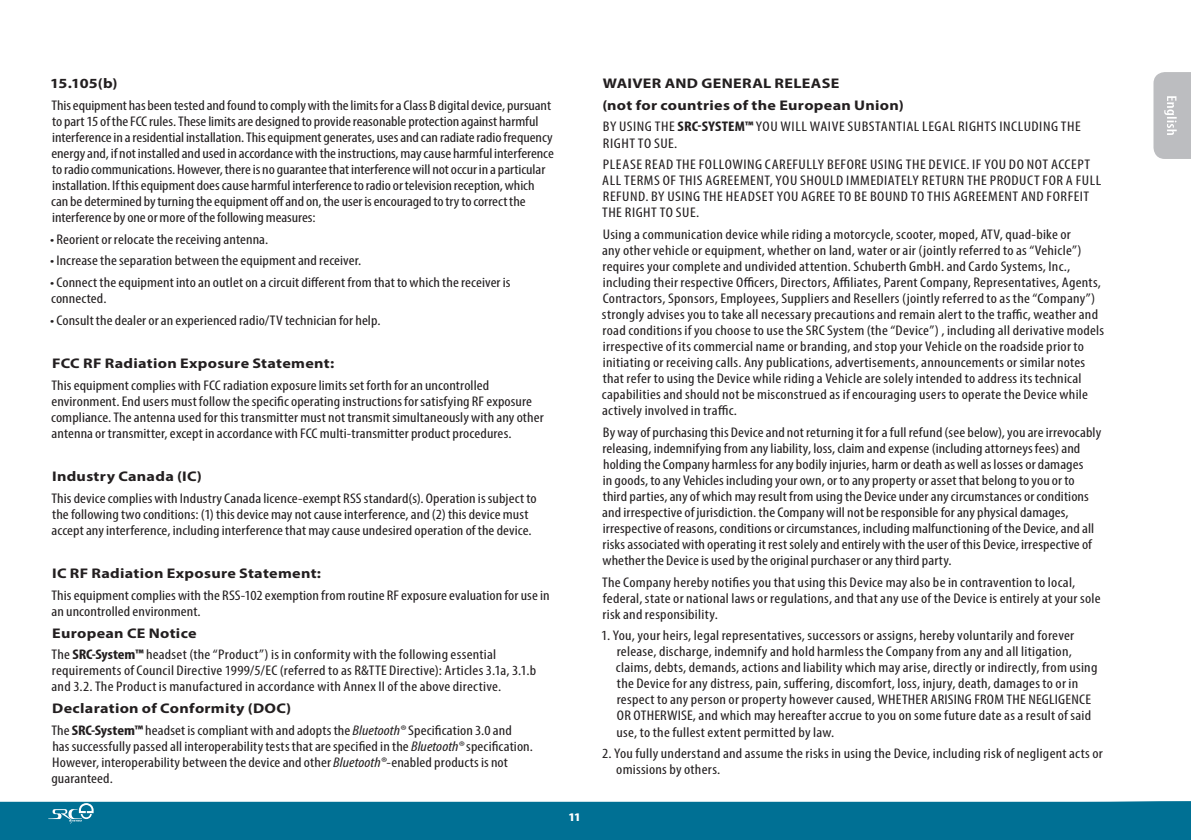
<style>
.page{position:relative;width:1191px;height:840px;background:#fff}
.page>*{position:absolute;margin:0;border:0;box-sizing:border-box;transform-origin:0 0}
.Legal_Boilerplate{font:condensed 14px/16px "Myriad Pro";letter-spacing:.01em;color:#231f20;scale:1.15 1}
.Legal_Boilerplate-2{font:condensed 14px/16px "Myriad Pro";letter-spacing:.035em;color:#231f20;scale:1.15 1}
.Legal_Boilerplate-3{font:700 14px "Myriad Pro";letter-spacing:.02em;color:#231f20;scale:1.15 1}
.Legal_Boilerplate-4{font:condensed 14px/16px "Myriad Pro";letter-spacing:.03em;color:#231f20;scale:1.15 1}
.t1{font:900 condensed 11.6px "Myriad Pro";color:#fff;scale:1.15 1}
.s1{font-weight:700}
.s2{font-style:italic}
</style>
<div class="page">
<svg style="left:1153px;top:72px;width:38px;height:87px;background:#c1c2c4"></svg>
<div style="left:0;top:801px;width:1191px;height:38px;background:#007094"></div>
<svg style="left:48px;top:802px;width:46px;height:21px"></svg>
<p class="Legal_Boilerplate-3" style="left:50px;top:74px;width:60px">15.105(b)</p>
<p class="Legal_Boilerplate" style="left:51px;top:97px;width:439px">This equipment has been tested and found to comply with the limits for a Class B digital device, pursuant to part 15 of the FCC rules. These limits are designed to provide reasonable protection against harmful interference in a residential installation. This equipment generates, uses and can radiate radio frequency energy and, if not installed and used in accordance with the instructions, may cause harmful interference to radio communications. However, there is no guarantee that interference will not occur in a particular installation. If this equipment does cause harmful interference to radio or television reception, which can be determined by turning the equipment off and on, the user is encouraged to try to correct the interference by one or more of the following measures:</p>
<p class="Legal_Boilerplate" style="left:50px;top:231px;width:191px">• Reorient or relocate the receiving antenna.</p>
<p class="Legal_Boilerplate" style="left:50px;top:252px;width:272px">• Increase the separation between the equipment and receiver.</p>
<p class="Legal_Boilerplate" style="left:50px;top:274px;width:402px">• Connect the equipment into an outlet on a circuit different from that to which the receiver is connected.</p>
<p class="Legal_Boilerplate" style="left:50px;top:312px;width:289px">• Consult the dealer or an experienced radio/TV technician for help.</p>
<p class="Legal_Boilerplate-3" style="left:52px;top:354px;width:247px">FCC RF Radiation Exposure Statement:</p>
<p class="Legal_Boilerplate" style="left:51px;top:377px;width:430px">This equipment complies with FCC radiation exposure limits set forth for an uncontrolled environment. End users must follow the specific operating instructions for satisfying RF exposure compliance. The antenna used for this transmitter must not transmit simultaneously with any other antenna or transmitter, except in accordance with FCC multi-transmitter product procedures.</p>
<p class="Legal_Boilerplate-3" style="left:52px;top:467px;width:132px">Industry Canada (IC)</p>
<p class="Legal_Boilerplate" style="left:51px;top:490px;width:423px">This device complies with Industry Canada licence-exempt RSS standard(s). Operation is subject to the following two conditions: (1) this device may not cause interference, and (2) this device must accept any interference, including interference that may cause undesired operation of the device.</p>
<p class="Legal_Boilerplate-3" style="left:52px;top:564px;width:235px">IC RF Radiation Exposure Statement:</p>
<p class="Legal_Boilerplate" style="left:51px;top:587px;width:435px">This equipment complies with the RSS-102 exemption from routine RF exposure evaluation for use in an uncontrolled environment.</p>
<p class="Legal_Boilerplate-3" style="left:52px;top:623px;width:127px">European CE Notice</p>
<p class="Legal_Boilerplate" style="left:51px;top:646px;width:423px">The <span class="s1">SRC‑System™</span> headset (the “Product”) is in conformity with the following essential requirements of Council Directive 1999/5/EC (referred to as R&amp;TTE Directive): Articles 3.1a, 3.1.b and 3.2. The Product is manufactured in accordance with Annex II of the above directive.</p>
<p class="Legal_Boilerplate-3" style="left:52px;top:699px;width:209px">Declaration of Conformity (DOC)</p>
<p class="Legal_Boilerplate" style="left:51px;top:721px;width:420px">The <span class="s1">SRC‑System™</span> headset is compliant with and adopts the <span class="s2">Bluetooth®</span> Specification 3.0 and<br>has successfully passed all interoperability tests that are specified in the <span class="s2">Bluetooth®</span> specification.<br>However, interoperability between the device and other <span class="s2">Bluetooth®</span>-enabled products is not guaranteed.</p>
<p class="t1" style="left:569px;top:809px;width:12px">11</p>
<p class="Legal_Boilerplate-3" style="left:603px;top:74px;width:207px">WAIVER AND GENERAL RELEASE</p>
<p class="Legal_Boilerplate-3" style="left:602px;top:96px;width:263px">(not for countries of the European Union)</p>
<p class="Legal_Boilerplate-4" style="left:603px;top:119px;width:417px">BY USING THE <span class="s1">SRC‑SYSTEM™</span> YOU WILL WAIVE SUBSTANTIAL LEGAL RIGHTS INCLUDING THE<br>RIGHT TO SUE.</p>
<p class="Legal_Boilerplate-2" style="left:602px;top:156px;width:435px">PLEASE READ THE FOLLOWING CAREFULLY BEFORE USING THE DEVICE. IF YOU DO NOT ACCEPT ALL TERMS OF THIS AGREEMENT, YOU SHOULD IMMEDIATELY RETURN THE PRODUCT FOR A FULL REFUND. BY USING THE HEADSET YOU AGREE TO BE BOUND TO THIS AGREEMENT AND FORFEIT THE RIGHT TO SUE.</p>
<p class="Legal_Boilerplate" style="left:602px;top:226px;width:438px">Using a communication device while riding a motorcycle, scooter, moped, ATV, quad-bike or<br>any other vehicle or equipment, whether on land, water or air (jointly referred to as “Vehicle”) requires your complete and undivided attention. Schuberth GmbH. and Cardo Systems, Inc., including their respective Officers, Directors, Affiliates, Parent Company, Representatives, Agents, Contractors, Sponsors, Employees, Suppliers and Resellers (jointly referred to as the “Company”) strongly advises you to take all necessary precautions and remain alert to the traffic, weather and road conditions if you choose to use the SRC System (the “Device”) , including all derivative models irrespective of its commercial name or branding, and stop your Vehicle on the roadside prior to initiating or receiving calls. Any publications, advertisements, announcements or similar notes that refer to using the Device while riding a Vehicle are solely intended to address its technical capabilities and should not be misconstrued as if encouraging users to operate the Device while actively involved in traffic.</p>
<p class="Legal_Boilerplate" style="left:602px;top:424px;width:435px">By way of purchasing this Device and not returning it for a full refund (see below), you are irrevocably releasing, indemnifying from any liability, loss, claim and expense (including attorneys fees) and holding the Company harmless for any bodily injuries, harm or death as well as losses or damages<br>in goods, to any Vehicles including your own, or to any property or asset that belong to you or to third parties, any of which may result from using the Device under any circumstances or conditions and irrespective of jurisdiction. the Company will not be responsible for any physical damages, irrespective of reasons, conditions or circumstances, including malfunctioning of the Device, and all risks associated with operating it rest solely and entirely with the user of this Device, irrespective of whether the Device is used by the original purchaser or any third party.</p>
<p class="Legal_Boilerplate" style="left:602px;top:573px;width:435px">The Company hereby notifies you that using this Device may also be in contravention to local, federal, state or national laws or regulations, and that any use of the Device is entirely at your sole risk and responsibility.</p>
<p class="Legal_Boilerplate" style="left:616px;top:627px;width:420px;text-indent:-15px">1. You, your heirs, legal representatives, successors or assigns, hereby voluntarily and forever release, discharge, indemnify and hold harmless the Company from any and all litigation, claims, debts, demands, actions and liability which may arise, directly or indirectly, from using the Device for any distress, pain, suffering, discomfort, loss, injury, death, damages to or in respect to any person or property however caused, WHETHER ARISING FROM THE NEGLIGENCE OR OTHERWISE, and which may hereafter accrue to you on some future date as a result of said use, to the fullest extent permitted by law.</p>
<p class="Legal_Boilerplate" style="left:616px;top:745px;width:424px;text-indent:-14px">2. You fully understand and assume the risks in using the Device, including risk of negligent acts or omissions by others.</p>
</div>
